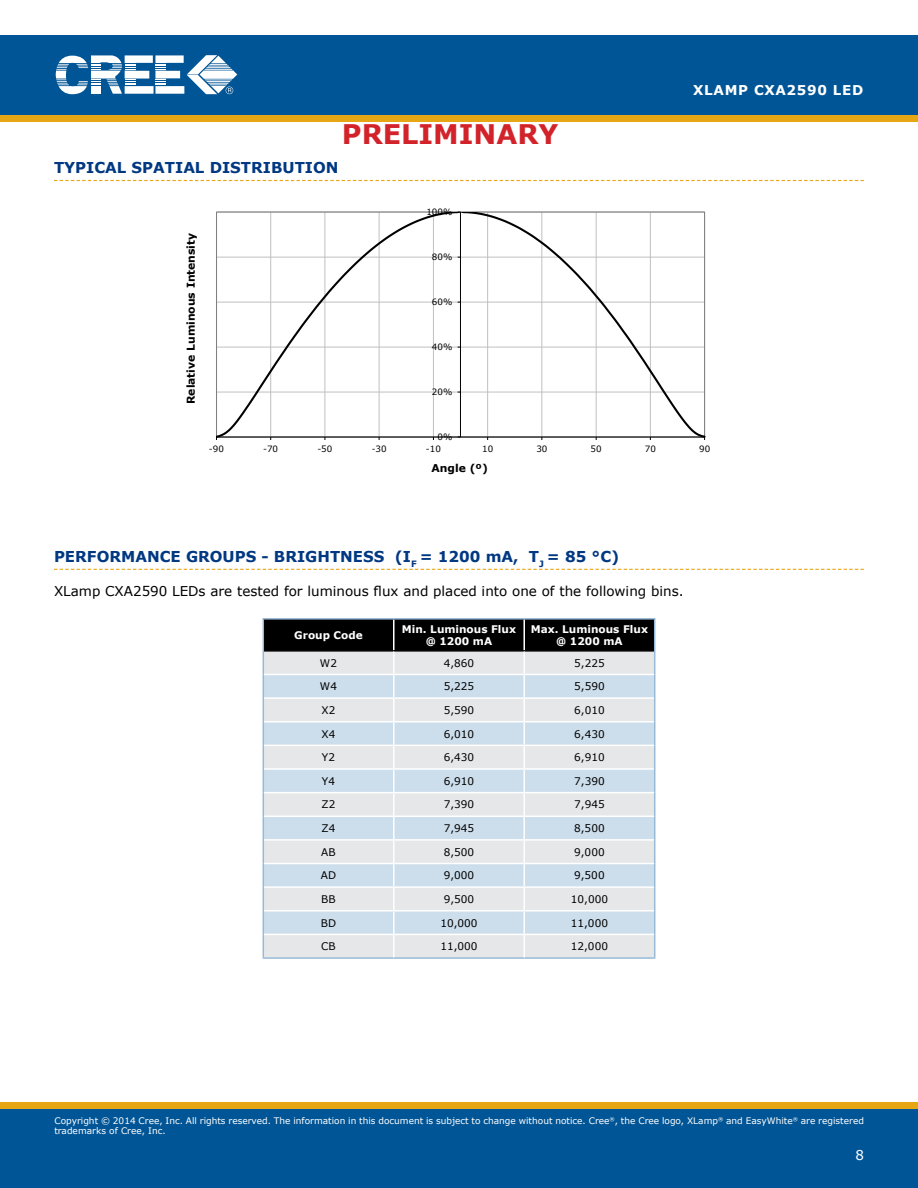
<style>
.page{position:relative;width:918px;height:1188px;background:#fff}
.page>*{position:absolute;margin:0;border:0;box-sizing:border-box;transform-origin:0 0}
.t1{font:700 27px "Verdana";color:#d2232a}
.t2{font:700 15px "Verdana";color:#003882}
.t3{font:13.5px "Verdana";color:#000}
.t4{font:700 13.5px "Verdana";letter-spacing:.05em;color:#fff}
.t5{font:13.5px "Verdana";color:#fff}
.t6{font:700 10.8px "Verdana";color:#000}
.t7{font:10.5px "Verdana";color:#000}
.t8{font:700 10.5px/12px "Verdana";color:#fff;text-align:center}
.t9{font:9px/10.8px "Verdana";color:#fff}
.t10{font:8.7px "Verdana";letter-spacing:.005em;color:#000}
</style>
<div class="page">
<div style="left:0;top:115px;width:918px;height:7px;background:#e7a614"></div>
<div style="left:0;top:35px;width:918px;height:80px;background:#005596"></div>
<svg style="left:56px;top:55px;width:181px;height:39px"></svg>
<div style="left:0;top:1108px;width:918px;height:80px;background:#005596"></div>
<div style="left:0;top:1102px;width:918px;height:6px;background:#e7a614"></div>
<svg style="left:54px;top:180px;width:810px;height:1px"></svg>
<svg style="left:54px;top:569px;width:810px;height:1px"></svg>
<hr style="left:263px;top:618px;width:131px;height:2px;background:#99bad7">
<hr style="left:394px;top:618px;width:130px;height:2px;background:#99bad7">
<hr style="left:524px;top:618px;width:131px;height:2px;background:#99bad7">
<svg style="left:263px;top:619px;width:392px;height:338px;background:#c4cbd2"></svg>
<hr style="left:263px;top:957px;width:131px;height:2px;background:#99bad7">
<hr style="left:394px;top:957px;width:130px;height:2px;background:#99bad7">
<hr style="left:524px;top:957px;width:131px;height:2px;background:#99bad7">
<hr style="left:393px;top:652px;width:2px;height:22px;background:#fff">
<hr style="left:523px;top:652px;width:2px;height:22px;background:#fff">
<hr style="left:393px;top:675px;width:2px;height:22px;background:#fff">
<hr style="left:523px;top:675px;width:2px;height:22px;background:#fff">
<hr style="left:393px;top:699px;width:2px;height:22px;background:#fff">
<hr style="left:523px;top:699px;width:2px;height:22px;background:#fff">
<hr style="left:393px;top:722px;width:2px;height:23px;background:#fff">
<hr style="left:523px;top:722px;width:2px;height:23px;background:#fff">
<hr style="left:393px;top:746px;width:2px;height:22px;background:#fff">
<hr style="left:523px;top:746px;width:2px;height:22px;background:#fff">
<hr style="left:393px;top:770px;width:2px;height:22px;background:#fff">
<hr style="left:523px;top:770px;width:2px;height:22px;background:#fff">
<hr style="left:393px;top:793px;width:2px;height:23px;background:#fff">
<hr style="left:523px;top:793px;width:2px;height:23px;background:#fff">
<hr style="left:393px;top:817px;width:2px;height:22px;background:#fff">
<hr style="left:523px;top:817px;width:2px;height:22px;background:#fff">
<hr style="left:393px;top:841px;width:2px;height:22px;background:#fff">
<hr style="left:523px;top:841px;width:2px;height:22px;background:#fff">
<hr style="left:393px;top:864px;width:2px;height:22px;background:#fff">
<hr style="left:523px;top:864px;width:2px;height:22px;background:#fff">
<hr style="left:393px;top:888px;width:2px;height:22px;background:#fff">
<hr style="left:523px;top:888px;width:2px;height:22px;background:#fff">
<hr style="left:393px;top:912px;width:2px;height:22px;background:#fff">
<hr style="left:523px;top:912px;width:2px;height:22px;background:#fff">
<hr style="left:393px;top:935px;width:2px;height:22px;background:#fff">
<hr style="left:523px;top:935px;width:2px;height:22px;background:#fff">
<hr style="left:264px;top:674px;width:130px;height:1px;background:#fff">
<hr style="left:394px;top:674px;width:130px;height:1px;background:#fff">
<hr style="left:524px;top:674px;width:130px;height:1px;background:#fff">
<hr style="left:264px;top:697px;width:130px;height:2px;background:#fff">
<hr style="left:394px;top:697px;width:130px;height:2px;background:#fff">
<hr style="left:524px;top:697px;width:130px;height:2px;background:#fff">
<hr style="left:264px;top:721px;width:130px;height:1px;background:#fff">
<hr style="left:394px;top:721px;width:130px;height:1px;background:#fff">
<hr style="left:524px;top:721px;width:130px;height:1px;background:#fff">
<hr style="left:264px;top:745px;width:130px;height:1px;background:#fff">
<hr style="left:394px;top:745px;width:130px;height:1px;background:#fff">
<hr style="left:524px;top:745px;width:130px;height:1px;background:#fff">
<hr style="left:264px;top:768px;width:130px;height:2px;background:#fff">
<hr style="left:394px;top:768px;width:130px;height:2px;background:#fff">
<hr style="left:524px;top:768px;width:130px;height:2px;background:#fff">
<hr style="left:264px;top:792px;width:130px;height:1px;background:#fff">
<hr style="left:394px;top:792px;width:130px;height:1px;background:#fff">
<hr style="left:524px;top:792px;width:130px;height:1px;background:#fff">
<hr style="left:264px;top:816px;width:130px;height:1px;background:#fff">
<hr style="left:394px;top:816px;width:130px;height:1px;background:#fff">
<hr style="left:524px;top:816px;width:130px;height:1px;background:#fff">
<hr style="left:264px;top:839px;width:130px;height:2px;background:#fff">
<hr style="left:394px;top:839px;width:130px;height:2px;background:#fff">
<hr style="left:524px;top:839px;width:130px;height:2px;background:#fff">
<hr style="left:264px;top:863px;width:130px;height:1px;background:#fff">
<hr style="left:394px;top:863px;width:130px;height:1px;background:#fff">
<hr style="left:524px;top:863px;width:130px;height:1px;background:#fff">
<hr style="left:264px;top:886px;width:130px;height:2px;background:#fff">
<hr style="left:394px;top:886px;width:130px;height:2px;background:#fff">
<hr style="left:524px;top:886px;width:130px;height:2px;background:#fff">
<hr style="left:264px;top:910px;width:130px;height:2px;background:#fff">
<hr style="left:394px;top:910px;width:130px;height:2px;background:#fff">
<hr style="left:524px;top:910px;width:130px;height:2px;background:#fff">
<hr style="left:264px;top:934px;width:130px;height:1px;background:#fff">
<hr style="left:394px;top:934px;width:130px;height:1px;background:#fff">
<hr style="left:524px;top:934px;width:130px;height:1px;background:#fff">
<svg style="left:217px;top:212px;width:489px;height:226px"></svg>
<h1 class="t1" style="left:342px;top:117px;width:218px">PRELIM INARY</h1>
<h2 class="t2" style="left:54px;top:158px;width:286px">TYPICAL SPATIAL DISTRIBUTION</h2>
<p class="t6" style="left:184px;top:404px;width:173px;rotate:-90deg">Relative Luminous Intensity</p>
<p class="t10" style="left:426px;top:206px;width:28px">100%</p>
<p class="t10" style="left:432px;top:251px;width:22px">80%</p>
<p class="t10" style="left:432px;top:296px;width:22px">60%</p>
<p class="t10" style="left:432px;top:341px;width:22px">40%</p>
<p class="t10" style="left:432px;top:386px;width:22px">20%</p>
<p class="t10" style="left:437px;top:431px;width:16px">0%</p>
<h3 class="t4" style="left:693px;top:82px;width:172px">XLAMP CXA2590 LED</h3>
<p class="t10" style="left:209px;top:443px;width:17px">-90</p>
<p class="t10" style="left:263px;top:443px;width:17px">-70</p>
<p class="t10" style="left:317px;top:443px;width:17px">-50</p>
<p class="t10" style="left:372px;top:443px;width:17px">-30</p>
<p class="t10" style="left:426px;top:443px;width:17px">-10</p>
<p class="t10" style="left:482px;top:443px;width:13px">10</p>
<p class="t10" style="left:536px;top:443px;width:13px">30</p>
<p class="t10" style="left:591px;top:443px;width:13px">50</p>
<p class="t10" style="left:645px;top:443px;width:13px">70</p>
<p class="t10" style="left:699px;top:443px;width:13px">90</p>
<p class="t6" style="left:432px;top:461px;width:58px">Angle (º)</p>
<h2 class="t2" style="left:54px;top:547px;width:567px">PERFORMANCE GROUPS - BRIGHTNESS (I <sub>F</sub> = 1200 MA, T<sub>J</sub> = 85 °C)</h2>
<h3 class="t3" style="left:54px;top:582px;width:631px">XLamp CXA2590 LEDs are tested for luminous flux and placed into one of the following bins.</h3>
<p class="t8" style="left:294px;top:629px;width:70px">GROUP CODE</p>
<p class="t8" style="left:402px;top:623px;width:116px">MIN. LUMINOUS FLUX @ 1200 MA</p>
<p class="t8" style="left:531px;top:623px;width:119px">MAX. LUMINOUS FLUX @ 1200 MA</p>
<p class="t7" style="left:320px;top:656px;width:19px">W2</p>
<p class="t7" style="left:444px;top:656px;width:32px">4,860</p>
<p class="t7" style="left:574px;top:656px;width:32px">5,225</p>
<p class="t7" style="left:320px;top:680px;width:19px">W4</p>
<p class="t7" style="left:444px;top:680px;width:32px">5,225</p>
<p class="t7" style="left:574px;top:680px;width:32px">5,590</p>
<p class="t7" style="left:322px;top:703px;width:15px">X2</p>
<p class="t7" style="left:444px;top:703px;width:32px">5,590</p>
<p class="t7" style="left:574px;top:703px;width:32px">6,010</p>
<p class="t7" style="left:322px;top:727px;width:15px">X4</p>
<p class="t7" style="left:444px;top:727px;width:32px">6,010</p>
<p class="t7" style="left:574px;top:727px;width:32px">6,430</p>
<p class="t7" style="left:322px;top:751px;width:15px">Y2</p>
<p class="t7" style="left:444px;top:751px;width:32px">6,430</p>
<p class="t7" style="left:574px;top:751px;width:32px">6,910</p>
<p class="t7" style="left:322px;top:774px;width:15px">Y4</p>
<p class="t7" style="left:444px;top:774px;width:32px">6,910</p>
<p class="t7" style="left:574px;top:774px;width:32px">7,390</p>
<p class="t7" style="left:322px;top:798px;width:15px">Z2</p>
<p class="t7" style="left:444px;top:798px;width:32px">7,390</p>
<p class="t7" style="left:574px;top:798px;width:32px">7,945</p>
<p class="t7" style="left:322px;top:822px;width:15px">Z4</p>
<p class="t7" style="left:444px;top:822px;width:32px">7,945</p>
<p class="t7" style="left:574px;top:822px;width:32px">8,500</p>
<p class="t7" style="left:321px;top:845px;width:16px">AB</p>
<p class="t7" style="left:444px;top:845px;width:32px">8,500</p>
<p class="t7" style="left:574px;top:845px;width:32px">9,000</p>
<p class="t7" style="left:321px;top:869px;width:17px">AD</p>
<p class="t7" style="left:444px;top:869px;width:32px">9,000</p>
<p class="t7" style="left:574px;top:869px;width:32px">9,500</p>
<p class="t7" style="left:321px;top:893px;width:16px">BB</p>
<p class="t7" style="left:444px;top:893px;width:32px">9,500</p>
<p class="t7" style="left:571px;top:893px;width:39px">10,000</p>
<p class="t7" style="left:321px;top:916px;width:17px">BD</p>
<p class="t7" style="left:440px;top:916px;width:39px">10,000</p>
<p class="t7" style="left:571px;top:916px;width:39px">11,000</p>
<p class="t7" style="left:321px;top:940px;width:16px">CB</p>
<p class="t7" style="left:440px;top:940px;width:39px">11,000</p>
<p class="t7" style="left:571px;top:940px;width:39px">12,000</p>
<p class="t9" style="left:54px;top:1115px;width:811px">Copyright © 2014 Cree, Inc. All rights reserved. The information in this document is subject to change without notice. Cree<sup>®</sup>, the Cree logo, XLamp<sup>®</sup> and EasyWhite<sup>®</sup> are registered trademarks of Cree, Inc.</p>
<h3 class="t5" style="left:855px;top:1146px;width:10px">8</h3>
</div>
